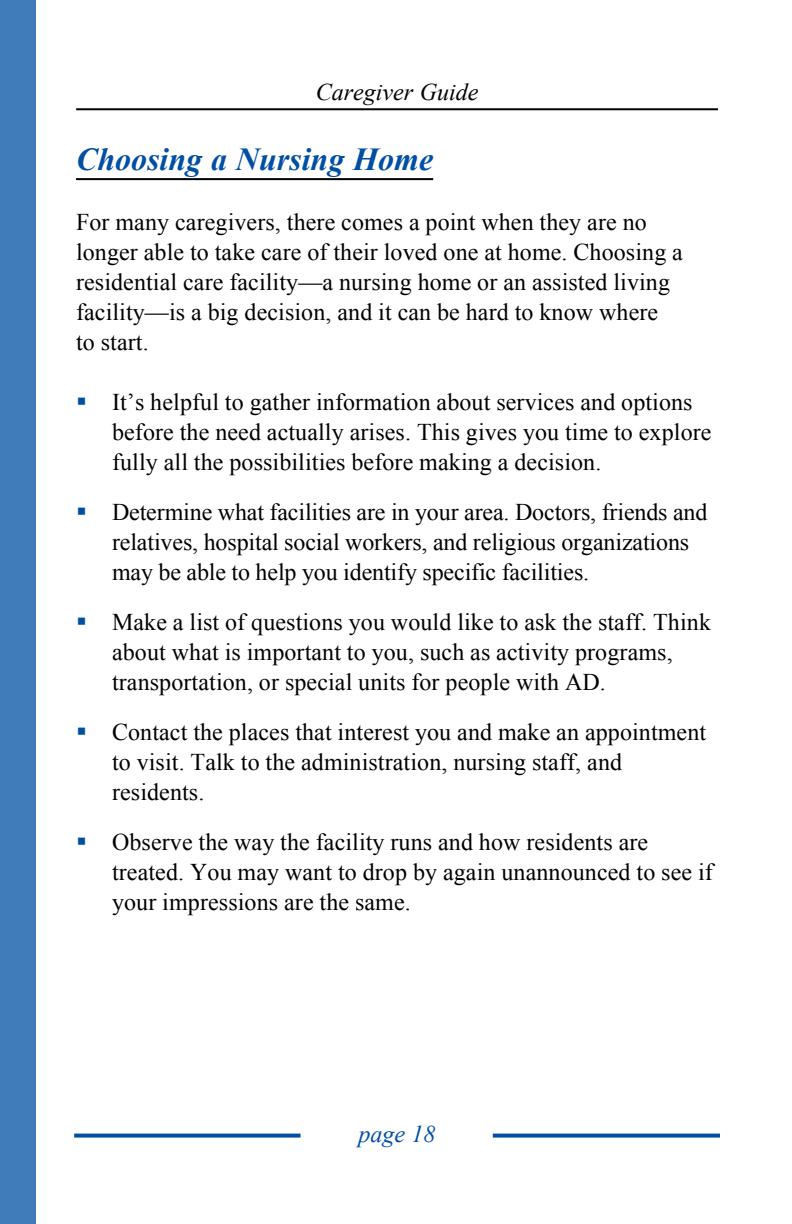
<style>
.page{position:relative;width:792px;height:1224px;background:#fff}
.page>*{position:absolute;margin:0;border:0;box-sizing:border-box;transform-origin:0 0}
.t1{font:italic 700 32px "Times New Roman";color:#004fa3}
.t2{font:24px/30px "Times New Roman";letter-spacing:.005em;color:#000}
.t3{font:italic 24px "Times New Roman";color:#000}
.t4{font:italic 24px "Times New Roman";color:#004fa3}
.s1{color:#004fa3}
</style>
<div class="page">
<hr style="left:76px;top:178px;width:357px;height:2px;background:#000">
<svg style="left:74px;top:1134px;width:227px;height:4px"></svg>
<svg style="left:493px;top:1134px;width:227px;height:4px"></svg>
<hr style="left:76px;top:108px;width:642px;height:2px;background:#000">
<div style="left:0;top:0;width:36px;height:1224px;background:#407bba"></div>
<p class="t3" style="left:316px;top:76px;width:164px">Caregiver Guide</p>
<h1 class="t1" style="left:76px;top:137px;width:359px">Choosing a Nursing Home</h1>
<p class="t2" style="left:76px;top:207px;width:608px">For many caregivers, there comes a point when they are no longer able to take care of their loved one at home. Choosing a residential care facility—a nursing home or an assisted living facility—is a big decision, and it can be hard to know where to start.</p>
<p class="t2" style="left:112px;top:387px;width:601px;text-indent:-36px"><span class="s1">▪</span> It’s helpful to gather information about services and options before the need actually arises. This gives you time to explore fully all the possibilities before making a decision.</p>
<p class="t2" style="left:112px;top:497px;width:597px;text-indent:-36px"><span class="s1">▪</span> Determine what facilities are in your area. Doctors, friends and relatives, hospital social workers, and religious organizations may be able to help you identify specific facilities.</p>
<p class="t2" style="left:112px;top:607px;width:600px;text-indent:-36px"><span class="s1">▪</span> Make a list of questions you would like to ask the staff. Think about what is important to you, such as activity programs, transportation, or special units for people with AD.</p>
<p class="t2" style="left:112px;top:717px;width:596px;text-indent:-36px"><span class="s1">▪</span> Contact the places that interest you and make an appointment to visit. Talk to the administration, nursing staff, and residents.</p>
<p class="t2" style="left:112px;top:827px;width:602px;text-indent:-36px"><span class="s1">▪</span> Observe the way the facility runs and how residents are treated. You may want to drop by again unannounced to see if your impressions are the same.</p>
<p class="t4" style="left:358px;top:1117px;width:79px">page 18</p>
</div>
